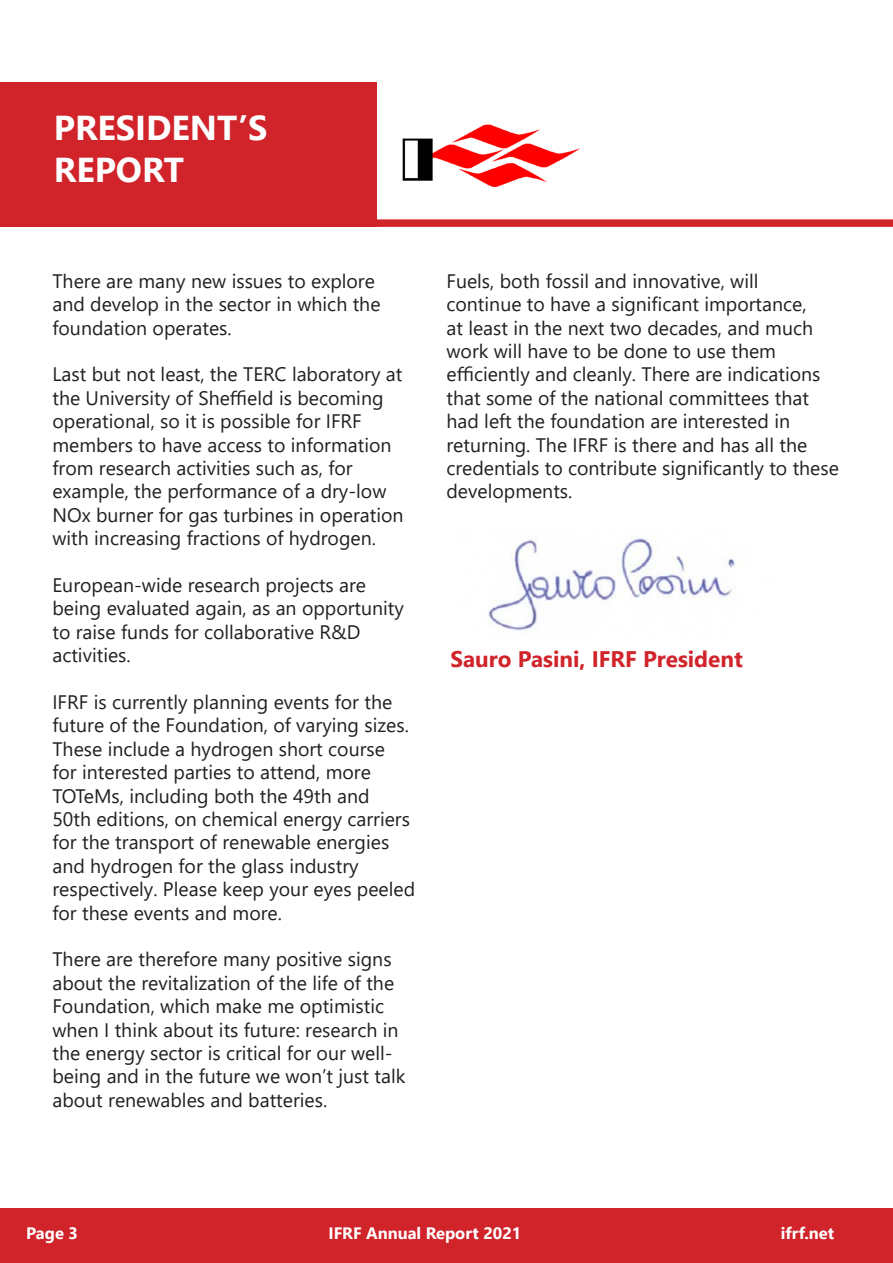
<style>
.page{position:relative;width:893px;height:1263px;background:#fff}
.page>*{position:absolute;margin:0;border:0;box-sizing:border-box;transform-origin:0 0}
.t1{font:700 34.5px "Segoe UI";color:#fff}
.t2{font:700 22.5px "Segoe UI";color:#d1232a}
.t3{font:19.5px/23.4px "Segoe UI";color:#231f20}
.t4{font:700 16.5px "Segoe UI";color:#fff}
</style>
<div class="page">
<div style="left:0;top:82px;width:376px;height:145px;background:#d1232a"></div>
<div style="left:259px;top:219px;width:634px;height:8px;background:#d1232a"></div>
<img style="left:402px;top:125px;width:177px;height:61px">
<div style="left:0;top:1209px;width:893px;height:54px;background:#d1232a"></div>
<img style="left:488px;top:537px;width:247px;height:96px">
<p class="t1" style="left:54px;top:95px;width:215px">PRESIDENT’S</p>
<p class="t1" style="left:54px;top:137px;width:132px">REPORT</p>
<p class="t3" style="left:52px;top:267px;width:330px">There are many new issues to explore and develop in the sector in which the foundation operates.</p>
<p class="t3" style="left:52px;top:361px;width:353px">Last but not least, the TERC laboratory at the University of Sheffield is becoming operational, so it is possible for IFRF members to have access to information from research activities such as, for example, the performance of a dry-low NOx burner for gas turbines in operation with increasing fractions of hydrogen.</p>
<p class="t3" style="left:52px;top:572px;width:353px">European-wide research projects are being evaluated again, as an opportunity to raise funds for collaborative R&amp;D activities.</p>
<p class="t3" style="left:52px;top:689px;width:364px">IFRF is currently planning events for the future of the Foundation, of varying sizes.<br>These include a hydrogen short course<br>for interested parties to attend, more TOTeMs, including both the 49th and<br>50th editions, on chemical energy carriers for the transport of renewable energies and hydrogen for the glass industry respectively. Please keep your eyes peeled for these events and more.</p>
<p class="t3" style="left:52px;top:946px;width:354px">There are therefore many positive signs about the revitalization of the life of the Foundation, which make me optimistic when I think about its future: research in the energy sector is critical for our well&shy;being and in the future we won’t just talk about renewables and batteries.</p>
<p class="t3" style="left:446px;top:267px;width:394px">Fuels, both fossil and innovative, will<br>continue to have a significant importance,<br>at least in the next two decades, and much work will have to be done to use them efficiently and cleanly. There are indications that some of the national committees that had left the foundation are interested in returning. The IFRF is there and has all the credentials to contribute significantly to these developments.</p>
<p class="t2" style="left:451px;top:638px;width:294px">Sauro Pasini, IFRF President</p>
<p class="t4" style="left:26px;top:1217px;width:53px">Page 3</p>
<p class="t4" style="left:328px;top:1217px;width:194px">IFRF Annual Report 2021</p>
<p class="t4" style="left:781px;top:1217px;width:55px">ifrf.net</p>
</div>
